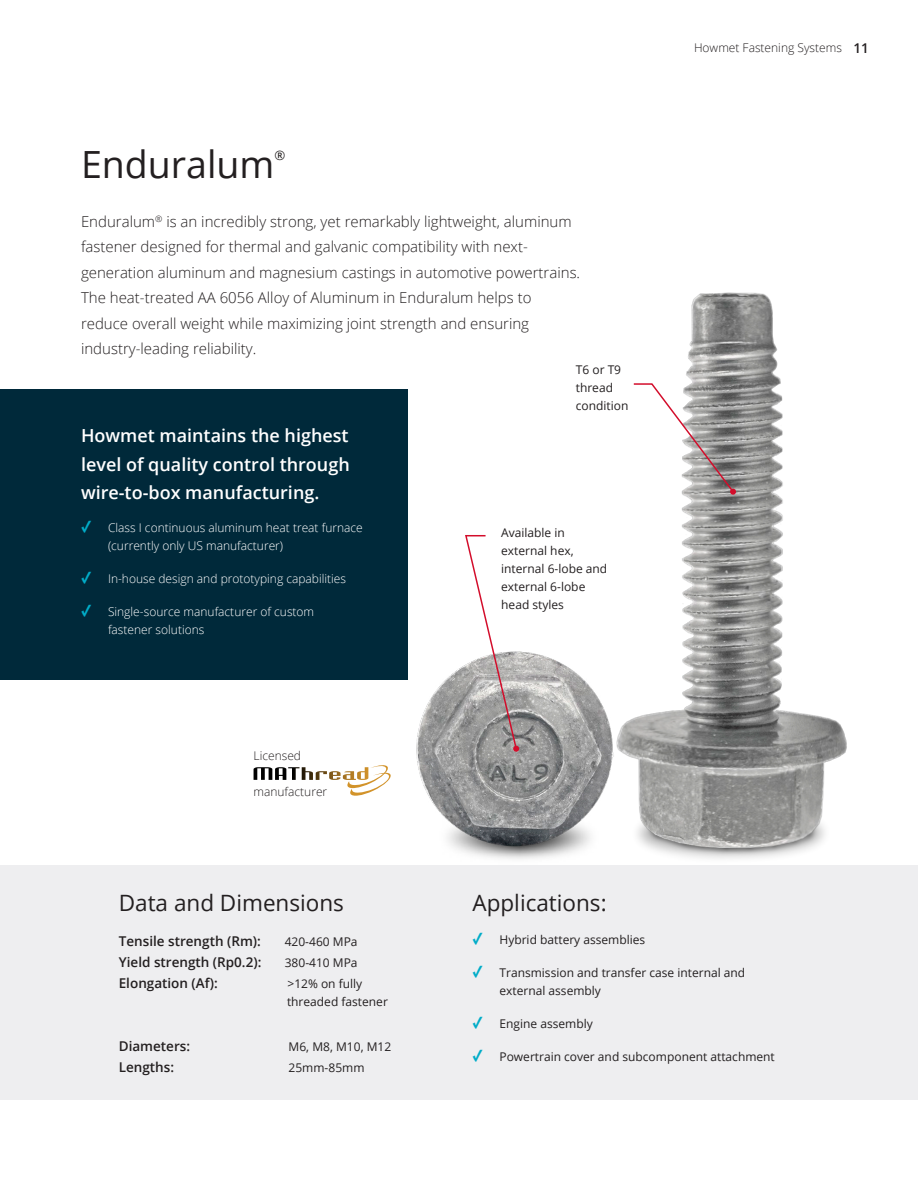
<style>
.page{position:relative;width:918px;height:1188px;background:#fff}
.page>*{position:absolute;margin:0;border:0;box-sizing:border-box;transform-origin:0 0}
.t1{font:37.5px "Open Sans";color:#231f20}
.Header_2{font:22.5px "Open Sans";color:#231f20}
.Header_2-2{font:600 18px/28.5px "Open Sans";color:#fff;text-align:justify}
.Body_copy{font:300 15px/25.5px "Open Sans";color:#231f20}
.t2{font:600 13.5px "Open Sans";color:#231f20}
.t3{font:13.05px "Open Sans";color:#231f20}
.Numbered_List{font:12px/18px "Open Sans";color:#231f20}
.Numbered_List-2{font:300 12px/18px "Open Sans";color:#fff}
.t4{font:300 12px "Open Sans";color:#231f20}
.s1{font-family:"Acumin Pro Cond";font-weight:900;font-size:16.5px;color:#00acc8}
</style>
<div class="page">
<div style="left:0;top:865px;width:918px;height:234px;background:#eeeef0"></div>
<div style="left:0;top:389px;width:408px;height:290px;background:#00293a"></div>
<img style="left:397px;top:651px;width:214px;height:208px">
<img style="left:611px;top:292px;width:236px;height:567px">
<img style="left:254px;top:767px;width:18px;height:13px">
<svg style="left:275px;top:765px;width:116px;height:31px"></svg>
<svg style="left:632px;top:383px;width:104px;height:112px"></svg>
<svg style="left:464px;top:535px;width:55px;height:217px"></svg>
<p class="t1" style="left:81px;top:139px;width:195px">Enduralum</p>
<p class="t3" style="left:274px;top:146px;width:12px">®</p>
<p class="Body_copy" style="left:81px;top:208px;width:501px">Enduralum<sup>®</sup> is an incredibly strong, yet remarkably lightweight, aluminum fastener designed for thermal and galvanic compatibility with next&shy;generation aluminum and magnesium castings in automotive powertrains.<br>The heat-treated AA 6056 Alloy of Aluminum in Enduralum helps to reduce overall weight while maximizing joint strength and ensuring industry-leading reliability.</p>
<p class="Header_2-2" style="left:81px;top:421px;width:270px">Howmet maintains the highest level of quality control through wire-to-box manufacturing.</p>
<p class="Numbered_List-2" style="left:108px;top:519px;width:256px;text-indent:-27px"><span class="s1">✓</span> Class I continuous aluminum heat treat furnace (currently only US manufacturer)</p>
<p class="Numbered_List-2" style="left:81px;top:570px;width:267px"><span class="s1">✓</span> In-house design and prototyping capabilities</p>
<p class="Numbered_List-2" style="left:108px;top:603px;width:208px;text-indent:-27px"><span class="s1">✓</span> Single-source manufacturer of custom fastener solutions</p>
<p class="t4" style="left:254px;top:747px;width:49px">Licensed</p>
<p class="t4" style="left:254px;top:783px;width:75px">manufacturer</p>
<p class="Numbered_List" style="left:576px;top:360px;width:54px">T6 or T9 thread condition</p>
<p class="Numbered_List" style="left:501px;top:524px;width:108px">Available in external hex, internal 6-lobe and external 6-lobe head styles</p>
<p class="t4" style="left:694px;top:40px;width:149px">Howmet Fastening Systems</p>
<p class="t2" style="left:854px;top:39px;width:17px">11</p>
<p class="Header_2" style="left:119px;top:888px;width:227px">Data and Dimensions</p>
<p class="t2" style="left:119px;top:932px;width:144px">Tensile strength (Rm):</p>
<p class="Numbered_List" style="left:285px;top:932px;width:74px">420-460 MPa</p>
<p class="t2" style="left:119px;top:953px;width:144px">Yield strength (Rp0.2):</p>
<p class="Numbered_List" style="left:285px;top:953px;width:74px">380-410 MPa</p>
<p class="t2" style="left:119px;top:974px;width:100px">Elongation (Af):</p>
<p class="Numbered_List" style="left:287px;top:974px;width:102px">&gt;12% on fully threaded fastener</p>
<p class="t2" style="left:119px;top:1037px;width:73px">Diameters:</p>
<p class="Numbered_List" style="left:289px;top:1037px;width:104px">M6, M8, M10, M12</p>
<p class="t2" style="left:119px;top:1058px;width:57px">Lengths:</p>
<p class="Numbered_List" style="left:289px;top:1058px;width:77px">25mm-85mm</p>
<p class="Header_2" style="left:472px;top:888px;width:136px">Applications:</p>
<p class="Numbered_List" style="left:472px;top:931px;width:174px"><span class="s1">✓</span> Hybrid battery assemblies</p>
<p class="Numbered_List" style="left:500px;top:964px;width:247px;text-indent:-27px"><span class="s1">✓</span> Transmission and transfer case internal and external assembly</p>
<p class="Numbered_List" style="left:472px;top:1015px;width:122px"><span class="s1">✓</span> Engine assembly</p>
<p class="Numbered_List" style="left:472px;top:1048px;width:304px"><span class="s1">✓</span> Powertrain cover and subcomponent attachment</p>
</div>
